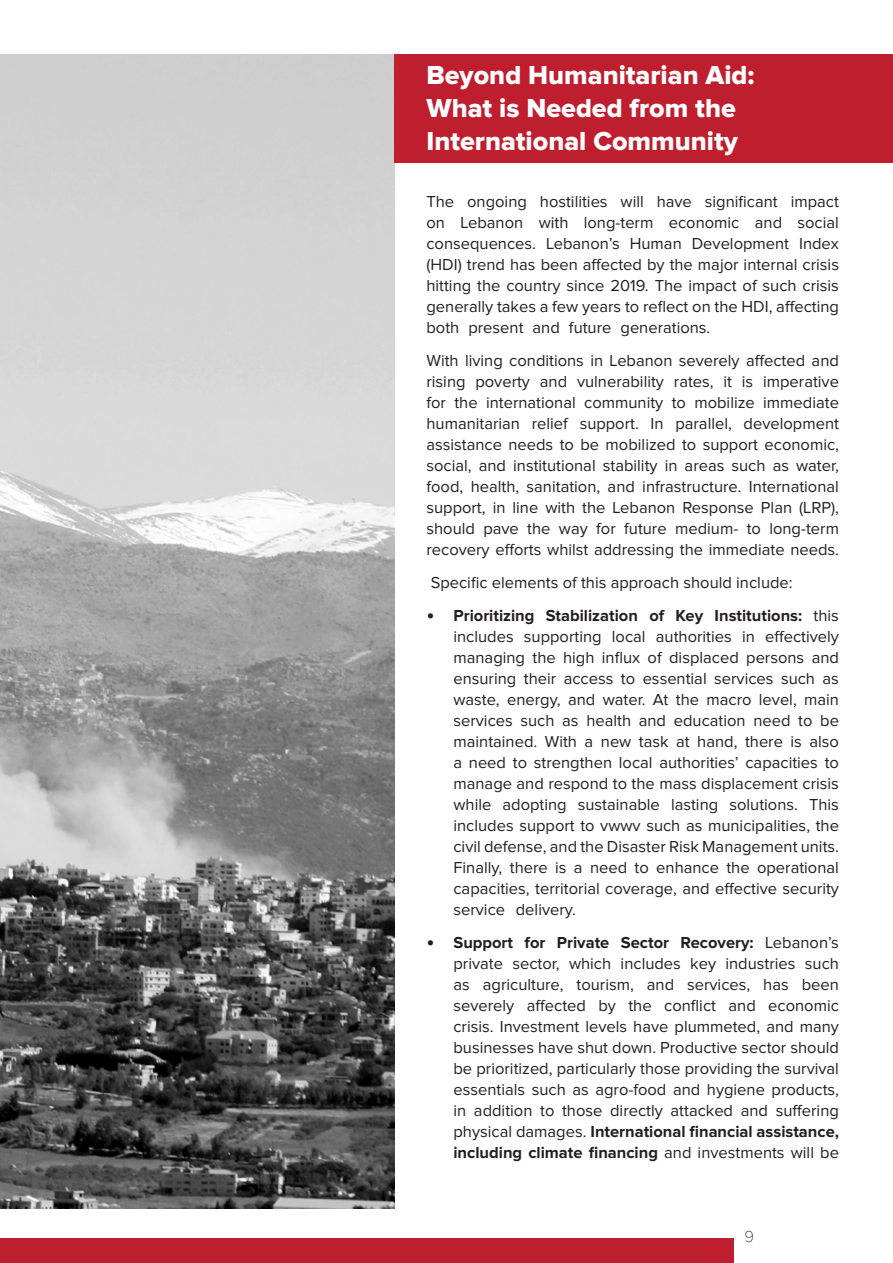
<style>
.page{position:relative;width:893px;height:1263px;background:#fff}
.page>*{position:absolute;margin:0;border:0;box-sizing:border-box;transform-origin:0 0}
.t1{font:27px/33px "Proxima Nova Extrabld";color:#fff}
.t2{font:16.5px/21px "Proxima Nova";color:#231f20;text-align:justify}
.t3{font:100 16.5px "Proxima Nova T";color:#000}
.s1{font-family:"Calibri"}
.s2{font-weight:700}
</style>
<div class="page">
<div style="left:0;top:1239px;width:734px;height:24px;background:#bf1e2e"></div>
<img style="left:0;top:54px;width:395px;height:1155px">
<div style="left:395px;top:54px;width:498px;height:108px;background:#bf1e2e"></div>
<p class="t1" style="left:426px;top:59px;width:329px">Beyond Humanitarian Aid:<br>What is Needed from the<br>International Community</p>
<p class="t2" style="left:426px;top:191px;width:414px">The ongoing hostilities will have significant impact on Lebanon with long-term economic and social consequences. Lebanon’s Human Development Index (HDI) trend has been affected by the major internal crisis hitting the country since 2019. The impact of such crisis generally takes a few years to reflect on the HDI, affecting both present and future generations.</p>
<p class="t2" style="left:426px;top:351px;width:414px">With living conditions in Lebanon severely affected and rising poverty and vulnerability rates, it is imperative for the international community to mobilize immediate humanitarian relief support. In parallel, development assistance needs to be mobilized to support economic, social, and institutional stability in areas such as water, food, health, sanitation, and infrastructure. International support, in line with the Lebanon Response Plan (LRP), should pave the way for future medium- to long-term recovery efforts whilst addressing the immediate needs.</p>
<p class="t2" style="left:431px;top:573px;width:363px">Specific elements of this approach should include:</p>
<p class="t2" style="left:453px;top:605px;width:387px;text-indent:-27px"><span class="s1">•</span> <span class="s2">Prioritizing Stabilization of Key Institutions:</span> this includes supporting local authorities in effectively managing the high influx of displaced persons and ensuring their access to essential services such as waste, energy, and water. At the macro level, main services such as health and education need to be maintained. With a new task at hand, there is also a need to strengthen local authorities’ capacities to manage and respond to the mass displacement crisis while adopting sustainable lasting solutions. This includes support to vwwv such as municipalities, the civil defense, and the Disaster Risk Management units.<br>Finally, there is a need to enhance the operational capacities, territorial coverage, and effective security service delivery.</p>
<p class="t2" style="left:453px;top:932px;width:387px;text-indent:-27px"><span class="s1">•</span> <span class="s2">Support for Private Sector Recovery:</span> Lebanon’s private sector, which includes key industries such as agriculture, tourism, and services, has been severely affected by the conflict and economic crisis. Investment levels have plummeted, and many businesses have shut down. Productive sector should be prioritized, particularly those providing the survival essentials such as agro-food and hygiene products, in addition to those directly attacked and suffering physical damages. <span class="s2">International financial assistance, including climate financing</span> and investments will be</p>
<p class="t3" style="left:744px;top:1224px;width:11px">9</p>
</div>
